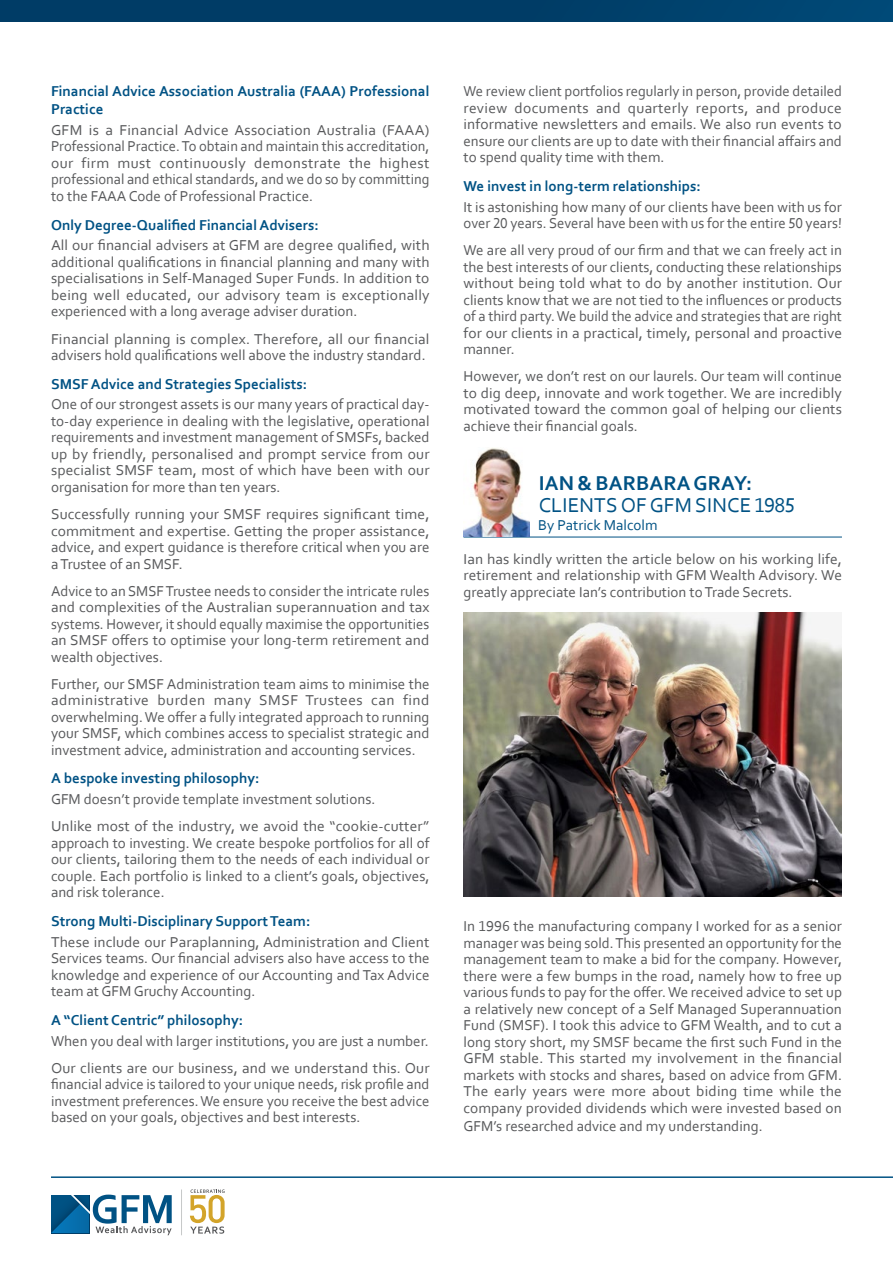
<style>
.page{position:relative;width:893px;height:1263px;background:#fff}
.page>*{position:absolute;margin:0;border:0;box-sizing:border-box;transform-origin:0 0}
.t1{font:21px "Corbel GFM Custom";letter-spacing:.01em;color:#005284}
.t2{font:700 21px "Corbel GFM Custom";letter-spacing:.01em;color:#005284}
.t3{font:15px/16.5px "Corbel GFM Custom";color:#58595b;text-align:justify}
.t4{font:700 15px/18px "Corbel GFM Custom";color:#005284}
.t5{font:15px "Corbel GFM Custom";color:#005284}
</style>
<div class="page">
<div style="left:0;top:0;width:893px;height:21px;background:linear-gradient(to right,#003962,#004571)"></div>
<hr style="left:51px;top:1176px;width:842px;height:2px;background:#005284">
<hr style="left:181px;top:1189px;width:1px;height:46px;background:#c6c8c8">
<svg style="left:190px;top:1189px;width:35px;height:45px"></svg>
<svg style="left:51px;top:1194px;width:121px;height:41px"></svg>
<img style="left:463px;top:613px;width:379px;height:284px">
<hr style="left:463px;top:537px;width:379px;height:1px;background:#005284">
<img style="left:463px;top:448px;width:67px;height:89px">
<p class="t4" style="left:51px;top:82px;width:380px">Financial Advice Association Australia (FAAA) Professional<br>Practice</p>
<p class="t3" style="left:51px;top:121px;width:380px">GFM is a Financial Advice Association Australia (FAAA)<br>Professional Practice. To obtain and maintain this accreditation, our firm must continuously demonstrate the highest professional and ethical standards, and we do so by committing to the FAAA Code of Professional Practice.</p>
<p class="t4" style="left:51px;top:215px;width:269px">Only Degree-Qualified Financial Advisers:</p>
<p class="t3" style="left:51px;top:237px;width:380px">All our financial advisers at GFM are degree qualified, with additional qualifications in financial planning and many with specialisations in Self-Managed Super Funds. In addition to being well educated, our advisory team is exceptionally experienced with a long average adviser duration.</p>
<p class="t3" style="left:51px;top:330px;width:380px">Financial planning is complex. Therefore, all our financial advisers hold qualifications well above the industry standard.</p>
<p class="t4" style="left:51px;top:374px;width:258px">SMSF Advice and Strategies Specialists:</p>
<p class="t3" style="left:51px;top:396px;width:380px">One of our strongest assets is our many years of practical day&shy;to-day experience in dealing with the legislative, operational requirements and investment management of SMSFs, backed up by friendly, personalised and prompt service from our specialist SMSF team, most of which have been with our organisation for more than ten years.</p>
<p class="t3" style="left:51px;top:505px;width:380px">Successfully running your SMSF requires significant time, commitment and expertise. Getting the proper assistance, advice, and expert guidance is therefore critical when you are a Trustee of an SMSF.</p>
<p class="t3" style="left:51px;top:582px;width:380px">Advice to an SMSF Trustee needs to consider the intricate rules and complexities of the Australian superannuation and tax systems. However, it should equally maximise the opportunities an SMSF offers to optimise your long-term retirement and wealth objectives.</p>
<p class="t3" style="left:51px;top:675px;width:380px">Further, our SMSF Administration team aims to minimise the administrative burden many SMSF Trustees can find overwhelming. We offer a fully integrated approach to running your SMSF, which combines access to specialist strategic and investment advice, administration and accounting services.</p>
<p class="t4" style="left:51px;top:769px;width:210px">A bespoke investing philosophy:</p>
<p class="t3" style="left:51px;top:785px;width:380px;line-height:27.2px">GFM doesn’t provide template investment solutions.<br>Unlike most of the industry, we avoid the “cookie-cutter”</p>
<p class="t3" style="left:51px;top:834px;width:380px">approach to investing. We create bespoke portfolios for all of our clients, tailoring them to the needs of each individual or couple. Each portfolio is linked to a client’s goals, objectives, and risk tolerance.</p>
<p class="t4" style="left:51px;top:912px;width:261px">Strong Multi-Disciplinary Support Team:</p>
<p class="t3" style="left:51px;top:933px;width:380px">These include our Paraplanning, Administration and Client Services teams. Our financial advisers also have access to the knowledge and experience of our Accounting and Tax Advice team at GFM Gruchy Accounting.</p>
<p class="t4" style="left:51px;top:1010px;width:194px">A “Client Centric” philosophy:</p>
<p class="t3" style="left:51px;top:1027px;width:380px;line-height:27.2px">When you deal with larger institutions, you are just a number.<br>Our clients are our business, and we understand this. Our</p>
<p class="t3" style="left:51px;top:1076px;width:380px">financial advice is tailored to your unique needs, risk profile and investment preferences. We ensure you receive the best advice based on your goals, objectives and best interests.</p>
<p class="t3" style="left:463px;top:83px;width:380px">We review client portfolios regularly in person, provide detailed review documents and quarterly reports, and produce informative newsletters and emails. We also run events to ensure our clients are up to date with their financial affairs and to spend quality time with them.</p>
<p class="t4" style="left:463px;top:176px;width:239px">We invest in long-term relationships:</p>
<p class="t3" style="left:463px;top:198px;width:380px">It is astonishing how many of our clients have been with us for over 20 years. Several have been with us for the entire 50 years!</p>
<p class="t3" style="left:463px;top:242px;width:380px">We are all very proud of our firm and that we can freely act in the best interests of our clients, conducting these relationships without being told what to do by another institution. Our clients know that we are not tied to the influences or products of a third party. We build the advice and strategies that are right for our clients in a practical, timely, personal and proactive manner.</p>
<p class="t3" style="left:463px;top:368px;width:380px">However, we don’t rest on our laurels. Our team will continue to dig deep, innovate and work together. We are incredibly motivated toward the common goal of helping our clients achieve their financial goals.</p>
<h1 class="t2" style="left:539px;top:469px;width:215px">IAN &amp; BARBARA GRAY:</h1>
<h1 class="t1" style="left:539px;top:492px;width:258px">CLIENTS OF GFM SINCE 1985</h1>
<p class="t5" style="left:538px;top:516px;width:121px">By Patrick Malcolm</p>
<p class="t3" style="left:463px;top:550px;width:380px">Ian has kindly written the article below on his working life, retirement and relationship with GFM Wealth Advisory. We greatly appreciate Ian’s contribution to Trade Secrets.</p>
<p class="t3" style="left:463px;top:918px;width:380px">In 1996 the manufacturing company I worked for as a senior manager was being sold. This presented an opportunity for the management team to make a bid for the company. However, there were a few bumps in the road, namely how to free up various funds to pay for the offer. We received advice to set up a relatively new concept of a Self Managed Superannuation Fund (SMSF). I took this advice to GFM Wealth, and to cut a long story short, my SMSF became the first such Fund in the GFM stable. This started my involvement in the financial markets with stocks and shares, based on advice from GFM.<br>The early years were more about biding time while the company provided dividends which were invested based on</p>
<p class="t3" style="left:463px;top:1117px;width:301px">GFM’s researched advice and my understanding.</p>
</div>
